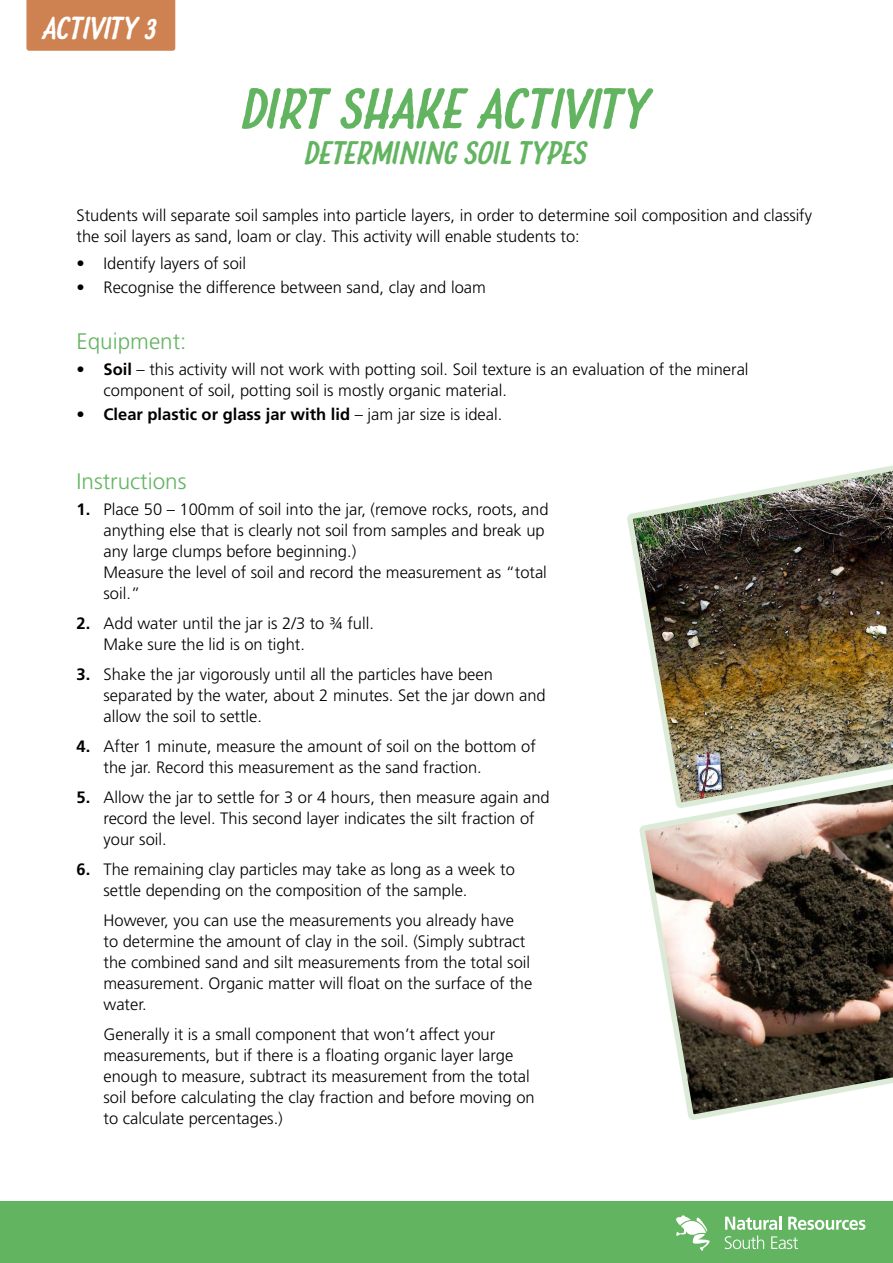
<style>
.page{position:relative;width:893px;height:1263px;background:#fff}
.page>*{position:absolute;margin:0;border:0;box-sizing:border-box;transform-origin:0 0}
.t1{font:italic 700 52.5px "Charcuterie Sans";color:#63b461}
.t2{font:italic 700 30px "Charcuterie Sans";color:#63b461}
.t3{font:italic 700 29.25px "Charcuterie Sans";color:#fff}
.t4{font:300 22.5px "Frutiger LT Pro";color:#63b461}
.t5{font:300 16.5px/21px "Frutiger LT Pro";color:#000}
.t6{font:700 16.5px "Frutiger LT Pro";color:#000}
.s1{font-weight:700}
.s2{font-weight:300}
</style>
<div class="page">
<div style="left:0;top:1201px;width:893px;height:62px;background:#63b461"></div>
<svg style="left:725px;top:1216px;width:140px;height:33px"></svg>
<svg style="left:676px;top:1215px;width:34px;height:36px"></svg>
<svg style="left:639px;top:812px;width:254px;height:308px"></svg>
<img style="left:627px;top:465px;width:266px;height:347px">
<div style="left:26px;top:0;width:149px;height:51px;background:#cf8251"></div>
<p class="t3" style="left:43px;top:10px;width:115px">ACTIVITY 3</p>
<p class="t1" style="left:242px;top:76px;width:410px">DIRT SHAKE ACTIVITY</p>
<p class="t2" style="left:305px;top:134px;width:284px">DETERMINING SOIL TYPES</p>
<p class="t5" style="left:76px;top:205px;width:737px">Students will separate soil samples into particle layers, in order to determine soil composition and classify the soil layers as sand, loam or clay. This activity will enable students to:</p>
<p class="t5" style="left:76px;top:253px;width:171px">• Identify layers of soil</p>
<p class="t5" style="left:76px;top:277px;width:411px">• Recognise the difference between sand, clay and loam</p>
<p class="t4" style="left:76px;top:328px;width:112px">Equipment:</p>
<p class="t5" style="left:104px;top:358px;width:647px;text-indent:-27px"><span class="s1">• Soil</span> – this activity will not work with potting soil. Soil texture is an evaluation of the mineral component of soil, potting soil is mostly organic material.</p>
<p class="t6" style="left:76px;top:404px;width:427px">• Clear plastic or glass jar with lid <span class="s2">– jam jar size is ideal.</span></p>
<p class="t4" style="left:76px;top:469px;width:112px">Instructions</p>
<p class="t5" style="left:104px;top:499px;width:446px;text-indent:-27px"><span class="s1">1.</span> Place 50 – 100mm of soil into the jar, (remove rocks, roots, and anything else that is clearly not soil from samples and break up any large clumps before beginning.)<br>Measure the level of soil and record the measurement as “total soil.”</p>
<p class="t5" style="left:104px;top:613px;width:272px;text-indent:-27px"><span class="s1">2.</span> Add water until the jar is 2/3 to ¾ full.<br>Make sure the lid is on tight.</p>
<p class="t5" style="left:104px;top:664px;width:444px;text-indent:-27px"><span class="s1">3.</span> Shake the jar vigorously until all the particles have been separated by the water, about 2 minutes. Set the jar down and allow the soil to settle.</p>
<p class="t5" style="left:104px;top:736px;width:434px;text-indent:-27px"><span class="s1">4.</span> After 1 minute, measure the amount of soil on the bottom of the jar. Record this measurement as the sand fraction.</p>
<p class="t5" style="left:104px;top:787px;width:448px;text-indent:-27px"><span class="s1">5.</span> Allow the jar to settle for 3 or 4 hours, then measure again and record the level. This second layer indicates the silt fraction of your soil.</p>
<p class="t5" style="left:104px;top:859px;width:413px;text-indent:-27px"><span class="s1">6.</span> The remaining clay particles may take as long as a week to settle depending on the composition of the sample.</p>
<p class="t5" style="left:103px;top:910px;width:430px">However, you can use the measurements you already have to determine the amount of clay in the soil. (Simply subtract the combined sand and silt measurements from the total soil measurement. Organic matter will float on the surface of the water.</p>
<p class="t5" style="left:103px;top:1024px;width:433px">Generally it is a small component that won’t affect your measurements, but if there is a floating organic layer large enough to measure, subtract its measurement from the total soil before calculating the clay fraction and before moving on to calculate percentages.)</p>
</div>
